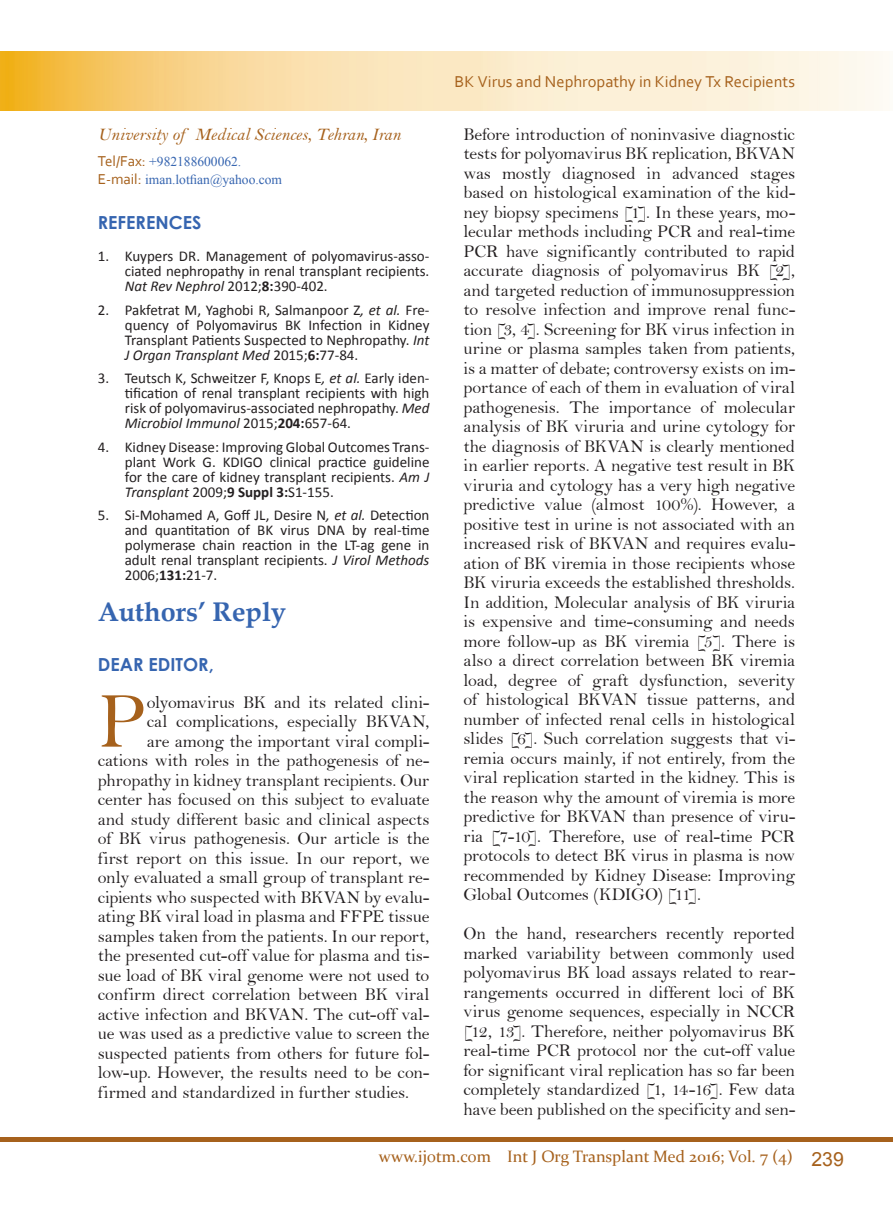
<style>
.page{position:relative;width:893px;height:1212px;background:#fff}
.page>*{position:absolute;margin:0;border:0;box-sizing:border-box;transform-origin:0 0}
.Body_first_Para{font:79.65px "Bell";color:#a6611c}
.t1{font:700 27px "Book Antiqua";color:#3665b0}
.t2{font:19.5px "Arial";color:#a6611c}
.Body{font:18px/19.5px "Bell";letter-spacing:-.015em;color:#231f20;text-align:justify}
.Body_first_Para-2{font:18px "Bell";letter-spacing:-.01em;color:#231f20}
.Affiliation{font:18px "Bell MT Italic";color:#a6611c}
.Heading{font:700 18px "Century Gothic";color:#3665b0}
.t3{font:16.5px "Constantia";color:#a6611c}
.Running_Title{font:16.5px "Corbel";color:#a6611c}
.t4{font:15px/15px "Calibri";color:#231f20;text-align:justify}
.Corespondence{font:13.5px "Times New Roman";color:#3665b0}
.s1{font-family:"Corbel";font-size:15px;color:#a6611c}
.s2{font-style:italic}
.s3{font-weight:700}
</style>
<div class="page">
<div style="left:0;top:1137px;width:893px;height:5px;background:#a6611c"></div>
<img style="left:0;top:52px;width:883px;height:59px">
<p class="Affiliation" style="left:98px;top:123px;width:304px">University of Medical Sciences, Tehran, Iran</p>
<p class="Corespondence" style="left:98px;top:152px;width:145px"><span class="s1">Tel/Fax:</span> +982188600062.</p>
<p class="Corespondence" style="left:98px;top:170px;width:186px"><span class="s1">E-mail:</span> iman.lotfian@yahoo.com</p>
<p class="Heading" style="left:98px;top:209px;width:105px">REFERENCES</p>
<p class="t4" style="left:125px;top:249px;width:306px;text-indent:-27px">1. Kuypers DR. Management of polyomavirus-asso&shy;ciated nephropathy in renal transplant recipients.<br><span class="s2">Nat Rev Nephrol</span> 2012;<span class="s3">8:</span>390-402.</p>
<p class="t4" style="left:125px;top:302px;width:306px;text-indent:-27px">2. Pakfetrat M, Yaghobi R, Salmanpoor Z<span class="s2">, et al.</span> Fre&shy;quency of Polyomavirus BK Infection in Kidney Transplant Patients Suspected to Nephropathy. <span class="s2">Int J Organ Transplant Med</span> 2015;<span class="s3">6:</span>77-84.</p>
<p class="t4" style="left:125px;top:371px;width:306px;text-indent:-27px">3. Teutsch K, Schweitzer F, Knops E<span class="s2">, et al.</span> Early iden&shy;tification of renal transplant recipients with high risk of polyomavirus-associated nephropathy. <span class="s2">Med Microbiol Immunol</span> 2015;<span class="s3">204:</span>657-64.</p>
<p class="t4" style="left:125px;top:439px;width:306px;text-indent:-27px">4. Kidney Disease: Improving Global Outcomes Trans&shy;plant Work G. KDIGO clinical practice guideline for the care of kidney transplant recipients. <span class="s2">Am J Transplant</span> 2009;<span class="s3">9 Suppl 3:</span>S1-155.</p>
<p class="t4" style="left:125px;top:508px;width:306px;text-indent:-27px">5. Si-Mohamed A, Goff JL, Desire N<span class="s2">, et al.</span> Detection and quantitation of BK virus DNA by real-time polymerase chain reaction in the LT-ag gene in adult renal transplant recipients. <span class="s2">J Virol Methods </span>2006;<span class="s3">131:</span>21-7.</p>
<p class="t1" style="left:98px;top:594px;width:190px">Authors’ Reply</p>
<p class="Heading" style="left:98px;top:651px;width:117px">DEAR EDITOR,</p>
<p class="Body_first_Para" style="left:98px;top:674px;width:50px">P</p>
<p class="Body_first_Para-2" style="left:147px;top:691px;width:284px">olyomavirus BK and its related clini-</p>
<p class="Body_first_Para-2" style="left:147px;top:711px;width:284px">cal complications, especially BKVAN,</p>
<p class="Body_first_Para-2" style="left:147px;top:730px;width:284px">are among the important viral compli-</p>
<p class="Body_first_Para-2" style="left:98px;top:750px;width:333px">cations with roles in the pathogenesis of ne-</p>
<p class="Body_first_Para-2" style="left:98px;top:769px;width:333px">phropathy in kidney transplant recipients. Our</p>
<p class="Body_first_Para-2" style="left:98px;top:789px;width:333px">center has focused on this subject to evaluate</p>
<p class="Body_first_Para-2" style="left:98px;top:808px;width:333px">and study different basic and clinical aspects</p>
<p class="Body_first_Para-2" style="left:98px;top:828px;width:333px">of BK virus pathogenesis. Our article is the</p>
<p class="Body_first_Para-2" style="left:98px;top:847px;width:333px">first report on this issue. In our report, we</p>
<p class="Body_first_Para-2" style="left:98px;top:867px;width:333px">only evaluated a small group of transplant re-</p>
<p class="Body_first_Para-2" style="left:98px;top:886px;width:333px">cipients who suspected with BKVAN by evalu-</p>
<p class="Body_first_Para-2" style="left:98px;top:906px;width:333px">ating BK viral load in plasma and FFPE tissue</p>
<p class="Body_first_Para-2" style="left:98px;top:925px;width:333px">samples taken from the patients. In our report,</p>
<p class="Body_first_Para-2" style="left:98px;top:945px;width:333px">the presented cut-off value for plasma and tis-</p>
<p class="Body_first_Para-2" style="left:98px;top:964px;width:333px">sue load of BK viral genome were not used to</p>
<p class="Body_first_Para-2" style="left:98px;top:984px;width:333px">confirm direct correlation between BK viral</p>
<p class="Body_first_Para-2" style="left:98px;top:1003px;width:333px">active infection and BKVAN. The cut-off val-</p>
<p class="Body_first_Para-2" style="left:98px;top:1023px;width:333px">ue was used as a predictive value to screen the</p>
<p class="Body_first_Para-2" style="left:98px;top:1042px;width:333px">suspected patients from others for future fol-</p>
<p class="Body_first_Para-2" style="left:98px;top:1062px;width:333px">low-up. However, the results need to be con-</p>
<p class="Body_first_Para-2" style="left:98px;top:1081px;width:313px">firmed and standardized in further studies.</p>
<p class="Running_Title" style="left:455px;top:72px;width:342px">BK Virus and Nephropathy in Kidney Tx Recipients</p>
<p class="Body" style="left:463px;top:124px;width:333px">Before introduction of noninvasive diagnostic tests for polyomavirus BK replication, BKVAN was mostly diagnosed in advanced stages based on histological examination of the kid&shy;ney biopsy specimens [1]. In these years, mo&shy;lecular methods including PCR and real-time PCR have significantly contributed to rapid accurate diagnosis of polyomavirus BK [2], and targeted reduction of immunosuppression to resolve infection and improve renal func&shy;tion [3, 4]. Screening for BK virus infection in urine or plasma samples taken from patients, is a matter of debate; controversy exists on im&shy;portance of each of them in evaluation of viral pathogenesis. The importance of molecular analysis of BK viruria and urine cytology for the diagnosis of BKVAN is clearly mentioned in earlier reports. A negative test result in BK viruria and cytology has a very high negative predictive value (almost 100%). However, a positive test in urine is not associated with an increased risk of BKVAN and requires evalu&shy;ation of BK viremia in those recipients whose BK viruria exceeds the established thresholds.<br>In addition, Molecular analysis of BK viruria is expensive and time-consuming and needs more follow-up as BK viremia [5]. There is also a direct correlation between BK viremia load, degree of graft dysfunction, severity of histological BKVAN tissue patterns, and number of infected renal cells in histological slides [6]. Such correlation suggests that vi&shy;remia occurs mainly, if not entirely, from the viral replication started in the kidney. This is the reason why the amount of viremia is more predictive for BKVAN than presence of viru&shy;ria [7-10]. Therefore, use of real-time PCR protocols to detect BK virus in plasma is now recommended by Kidney Disease: Improving Global Outcomes (KDIGO) [11].</p>
<p class="Body" style="left:463px;top:924px;width:333px">On the hand, researchers recently reported marked variability between commonly used polyomavirus BK load assays related to rear&shy;rangements occurred in different loci of BK virus genome sequences, especially in NCCR [12, 13]. Therefore, neither polyomavirus BK real-time PCR protocol nor the cut-off value for significant viral replication has so far been completely standardized [1, 14-16]. Few data have been published on the specificity and sen-</p>
<p class="t3" style="left:379px;top:1145px;width:416px">www.ijotm.com Int J Org Transplant Med 2016; Vol. 7 (4)</p>
<p class="t2" style="left:811px;top:1146px;width:34px">239</p>
</div>
